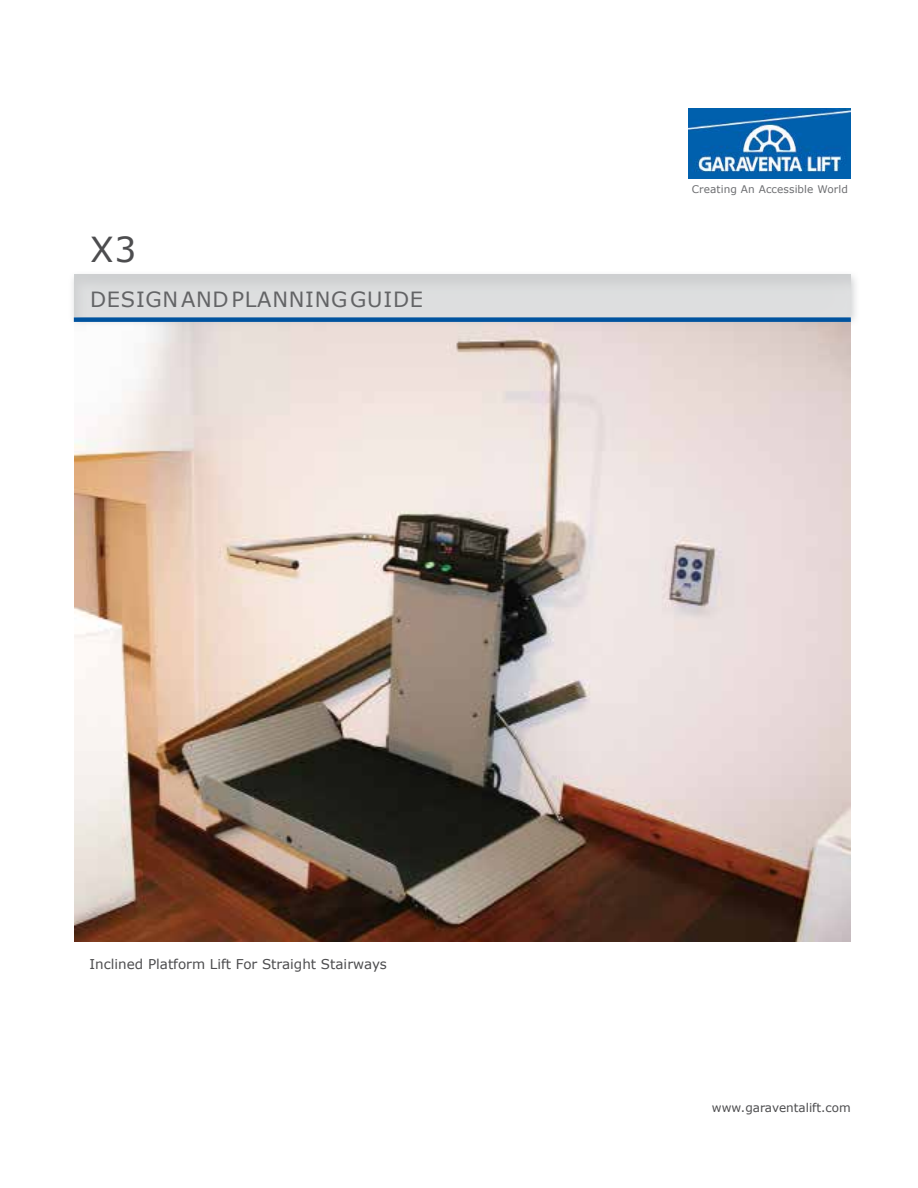
<style>
.page{position:relative;width:918px;height:1188px;background:#fff}
.page>*{position:absolute;margin:0;border:0;box-sizing:border-box;transform-origin:0 0}
.t1{font:34.5px "Verdana";color:#4d4d4f}
.t2{font:21px "Verdana";letter-spacing:.035em;color:#636466}
.t3{font:13.5px "Verdana";color:#4d4d4f}
.t4{font:12px "Verdana";color:#4d4d4f}
.t5{font:10.5px "Verdana";letter-spacing:.01em;color:#6d6e71}
</style>
<div class="page">
<img style="left:74px;top:327px;width:777px;height:615px">
<div style="left:68px;top:270px;width:793px;height:57px;background:#afb1b4;opacity:.75"></div>
<div style="left:63px;top:269px;width:789px;height:50px;background:#dcddde;opacity:.75"></div>
<div style="left:74px;top:317px;width:777px;height:5px;background:#00539f"></div>
<img style="left:689px;top:108px;width:162px;height:71px">
<h1 class="t1" style="left:90px;top:226px;width:48px">X3</h1>
<h2 class="t2" style="left:90px;top:285px;width:335px">DESIGN AND PLANNING GUIDE</h2>
<p class="t3" style="left:90px;top:954px;width:299px">Inclined Platform Lift For Straight Stairways</p>
<p class="t5" style="left:692px;top:182px;width:158px">Creating An Accessible World</p>
<p class="t4" style="left:712px;top:1100px;width:140px">www.garaventalift.com</p>
</div>
